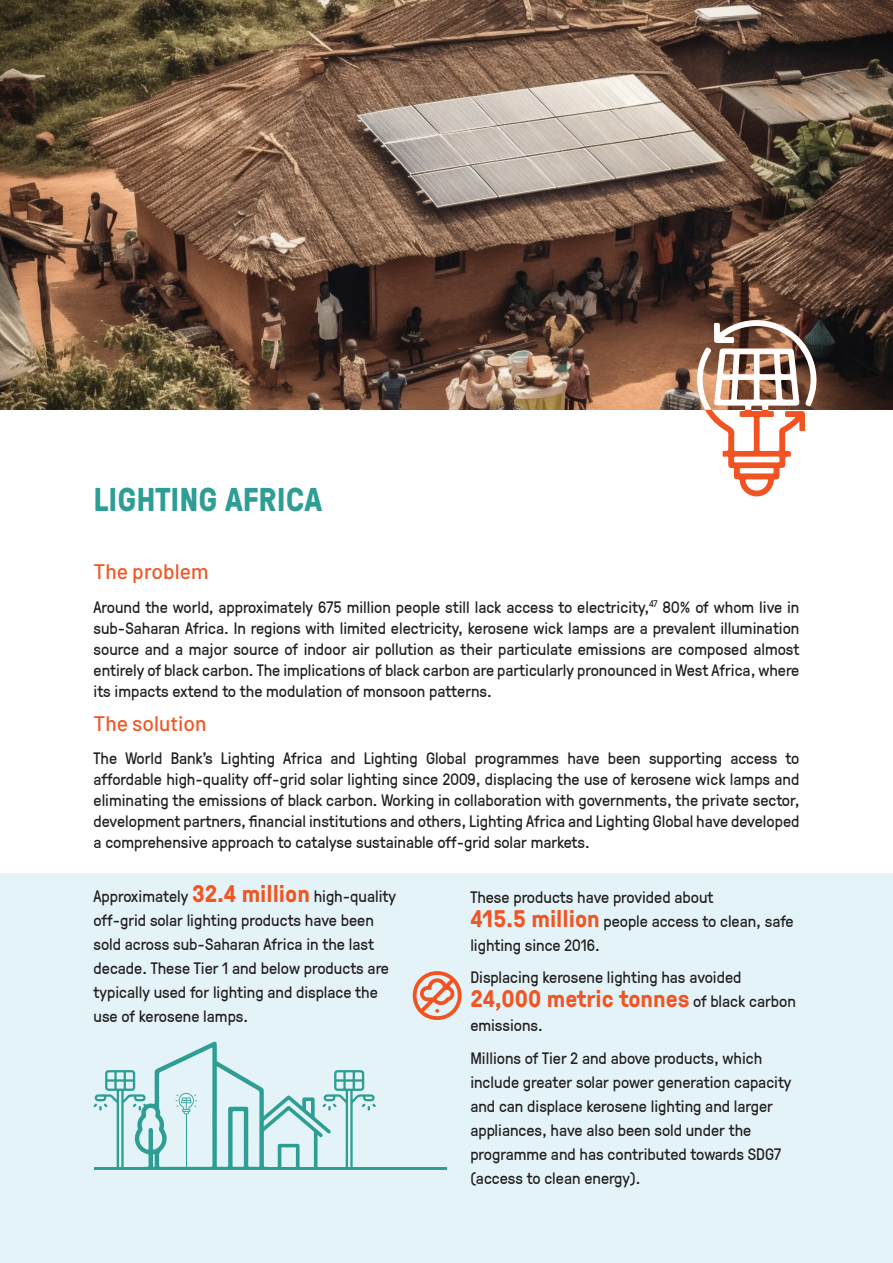
<style>
.page{position:relative;width:893px;height:1263px;background:#fff}
.page>*{position:absolute;margin:0;border:0;box-sizing:border-box;transform-origin:0 0}
.t1{font:700 33px "GT Pressura";color:#2e9e94}
.t2{font:700 24px "GT Pressura";color:#f15523}
.t3{font:500 21px "Barlow";color:#f15523}
.t4{font:16.5px/24px "GT Pressura";color:#231f20}
.s1{font-weight:700;font-size:24px;color:#f15523}
.s2{font-weight:400;font-size:16.5px;color:#231f20}
</style>
<div class="page">
<div style="left:0;top:874px;width:893px;height:389px;background:#e3f3f7"></div>
<img style="left:0;top:0;width:893px;height:410px">
<svg style="left:695px;top:311px;width:123px;height:185px"></svg>
<hr style="left:94px;top:1167px;width:352px;height:2px;background:#2e9e94">
<svg style="left:94px;top:1041px;width:282px;height:126px"></svg>
<hr style="left:186px;top:1114px;width:1px;height:53px;background:#2e9e94">
<svg style="left:413px;top:971px;width:49px;height:49px"></svg>
<h2 class="t1" style="left:94px;top:476px;width:230px">LIGHTING AFRICA</h2>
<p class="t3" style="left:94px;top:556px;width:116px">The problem</p>
<p class="t4" style="left:94px;top:596px;width:707px;line-height:21px;text-align:justify">Around the world, approximately 675 million people still lack access to electricity,<sup>47</sup> 80% of whom live in sub-Saharan Africa. In regions with limited electricity, kerosene wick lamps are a prevalent illumination source and a major source of indoor air pollution as their particulate emissions are composed almost entirely of black carbon. The implications of black carbon are particularly pronounced in West Africa, where its impacts extend to the modulation of monsoon patterns.</p>
<p class="t3" style="left:94px;top:708px;width:115px">The solution</p>
<p class="t4" style="left:94px;top:748px;width:707px;line-height:21px;text-align:justify">The World Bank’s Lighting Africa and Lighting Global programmes have been supporting access to affordable high-quality off-grid solar lighting since 2009, displacing the use of kerosene wick lamps and eliminating the emissions of black carbon. Working in collaboration with governments, the private sector, development partners, financial institutions and others, Lighting Africa and Lighting Global have developed a comprehensive approach to catalyse sustainable off-grid solar markets.</p>
<p class="t4" style="left:94px;top:884px;width:304px">Approximately <span class="s1">32.4 million</span> high-quality off-grid solar lighting products have been sold across sub-Saharan Africa in the last decade. These Tier 1 and below products are typically used for lighting and displace the use of kerosene lamps.</p>
<p class="t4" style="left:470px;top:885px;width:325px">These products have provided about<br><span class="s1">415.5 million</span> people access to clean, safe lighting since 2016.</p>
<p class="t4" style="left:470px;top:965px;width:273px">Displacing kerosene lighting has avoided</p>
<p class="t2" style="left:470px;top:981px;width:327px">24,000 metric tonnes <span class="s2">of black carbon</span></p>
<p class="t4" style="left:470px;top:1013px;width:74px">emissions.</p>
<p class="t4" style="left:470px;top:1046px;width:323px">Millions of Tier 2 and above products, which include greater solar power generation capacity and can displace kerosene lighting and larger appliances, have also been sold under the programme and has contributed towards SDG7 (access to clean energy).</p>
</div>
